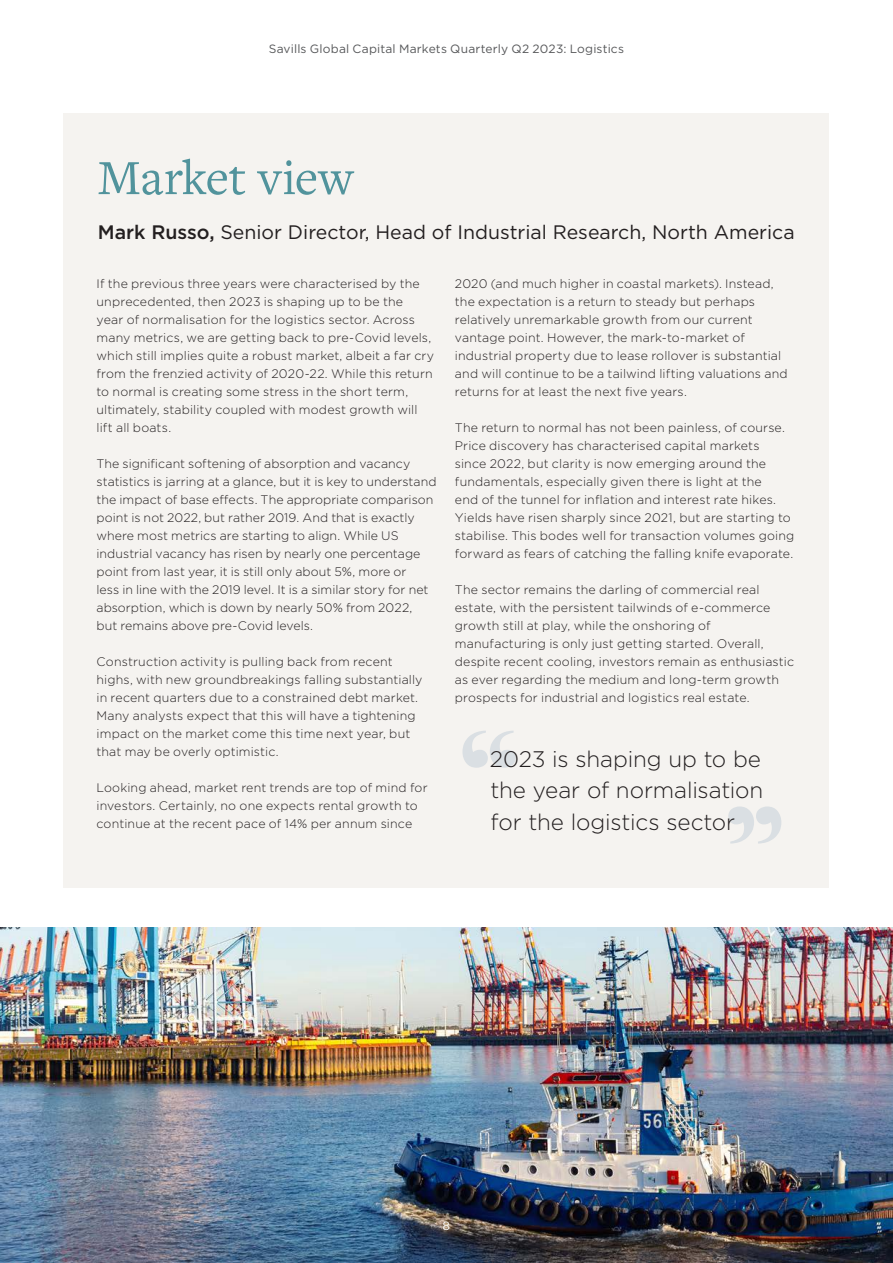
<style>
.page{position:relative;width:893px;height:1263px;background:#fff}
.page>*{position:absolute;margin:0;border:0;box-sizing:border-box;transform-origin:0 0}
.MiM_Headline_Gotham{font:51px "Freight Text Pro";letter-spacing:-.005em;color:#51939c}
.Spotlight_Pullquote{font:300 22.5px/31.5px "Gotham";letter-spacing:-.005em;color:#231f20;text-align:justify}
.t1{font:19.5px "Gotham";color:#231f20}
.MiM_Body_Freight_1st{font:300 12.3px/18px "Gotham";letter-spacing:.01em;color:#231f20}
.MiM_Page_2_Slug{font:12px "Gotham";letter-spacing:.015em;color:#57585a}
.MiM_Page_2_Slug-2{font:12px "Gotham";color:#fff}
.s1{font-weight:500}
</style>
<div class="page">
<img style="left:0;top:927px;width:893px;height:336px">
<div style="left:64px;top:113px;width:765px;height:774px;background:#f5f3f0"></div>
<svg style="left:462px;top:731px;width:54px;height:37px"></svg>
<svg style="left:728px;top:806px;width:53px;height:37px"></svg>
<p class="MiM_Page_2_Slug" style="left:269px;top:41px;width:357px">Savills Global Capital Markets Quarterly Q2 2023: Logistics</p>
<p class="MiM_Headline_Gotham" style="left:98px;top:144px;width:257px">Market view</p>
<p class="t1" style="left:98px;top:219px;width:698px"><span class="s1">Mark Russo,</span> Senior Director, Head of Industrial Research, North America</p>
<p class="MiM_Body_Freight_1st" style="left:97px;top:274px;width:339px">If the previous three years were characterised by the unprecedented, then 2023 is shaping up to be the<br>year of normalisation for the logistics sector. Across many metrics, we are getting back to pre-Covid levels, which still implies quite a robust market, albeit a far cry from the frenzied activity of 2020-22. While this return to normal is creating some stress in the short term, ultimately, stability coupled with modest growth will lift all boats.</p>
<p class="MiM_Body_Freight_1st" style="left:97px;top:454px;width:342px">The significant softening of absorption and vacancy statistics is jarring at a glance, but it is key to understand the impact of base effects. The appropriate comparison point is not 2022, but rather 2019. And that is exactly where most metrics are starting to align. While US industrial vacancy has risen by nearly one percentage point from last year, it is still only about 5%, more or<br>less in line with the 2019 level. It is a similar story for net absorption, which is down by nearly 50% from 2022,<br>but remains above pre-Covid levels.</p>
<p class="MiM_Body_Freight_1st" style="left:97px;top:652px;width:328px">Construction activity is pulling back from recent highs, with new groundbreakings falling substantially in recent quarters due to a constrained debt market.<br>Many analysts expect that this will have a tightening impact on the market come this time next year, but that may be overly optimistic.</p>
<p class="MiM_Body_Freight_1st" style="left:97px;top:778px;width:333px">Looking ahead, market rent trends are top of mind for investors. Certainly, no one expects rental growth to continue at the recent pace of 14% per annum since</p>
<p class="MiM_Body_Freight_1st" style="left:455px;top:274px;width:334px">2020 (and much higher in coastal markets). Instead, the expectation is a return to steady but perhaps relatively unremarkable growth from our current vantage point. However, the mark-to-market of industrial property due to lease rollover is substantial and will continue to be a tailwind lifting valuations and returns for at least the next five years.</p>
<p class="MiM_Body_Freight_1st" style="left:455px;top:418px;width:341px">The return to normal has not been painless, of course.<br>Price discovery has characterised capital markets<br>since 2022, but clarity is now emerging around the fundamentals, especially given there is light at the<br>end of the tunnel for inflation and interest rate hikes.<br>Yields have risen sharply since 2021, but are starting to stabilise. This bodes well for transaction volumes going forward as fears of catching the falling knife evaporate.</p>
<p class="MiM_Body_Freight_1st" style="left:455px;top:581px;width:341px">The sector remains the darling of commercial real estate, with the persistent tailwinds of e-commerce growth still at play, while the onshoring of manufacturing is only just getting started. Overall, despite recent cooling, investors remain as enthusiastic as ever regarding the medium and long-term growth prospects for industrial and logistics real estate.</p>
<p class="Spotlight_Pullquote" style="left:490px;top:742px;width:275px">2023 is shaping up to be the year of normalisation for the logistics sector</p>
<p class="MiM_Page_2_Slug-2" style="left:443px;top:1218px;width:9px">8</p>
</div>
